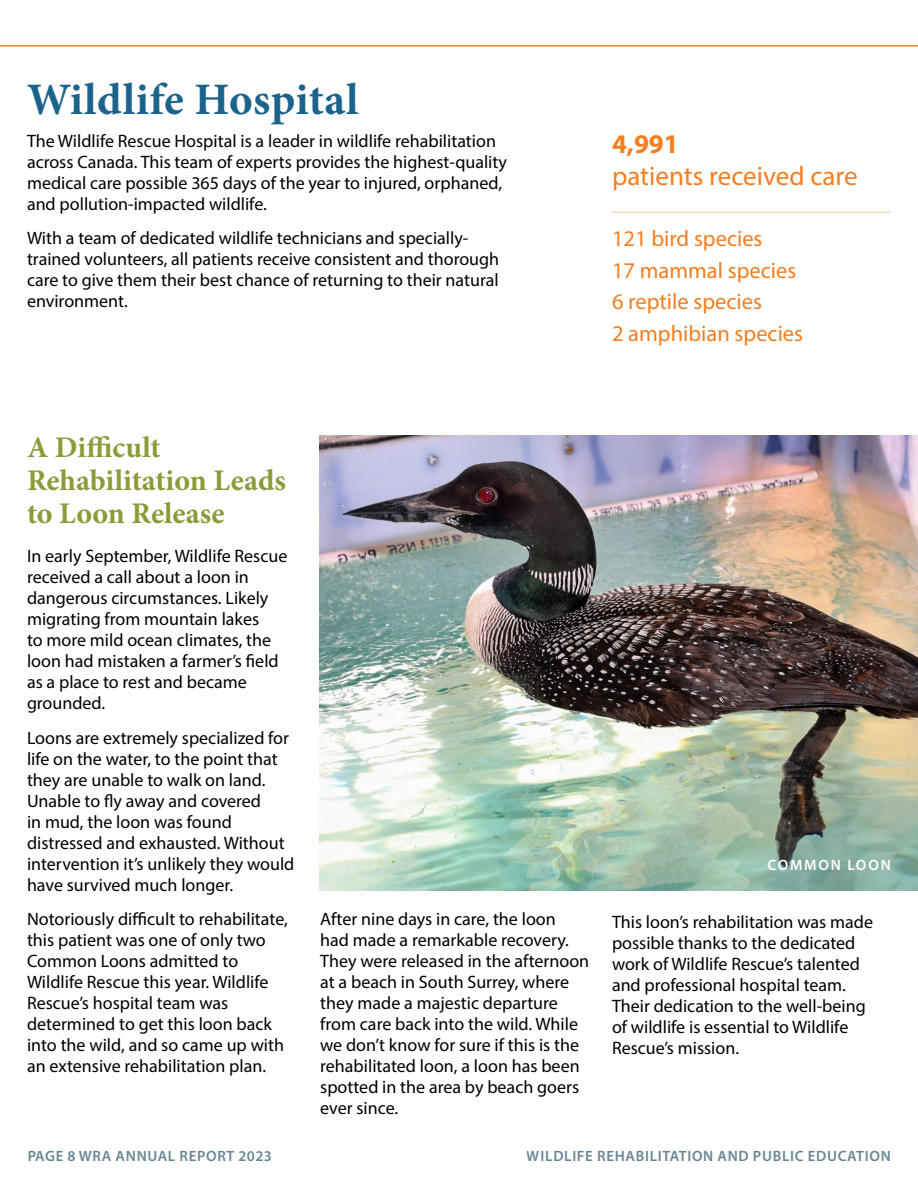
<style>
.page{position:relative;width:918px;height:1188px;background:#fff}
.page>*{position:absolute;margin:0;border:0;box-sizing:border-box;transform-origin:0 0}
.t1{font:700 45px "Minion Pro";letter-spacing:.01em;color:#1c638c}
.t2{font:700 30px/33px "Minion Pro";color:#8e9a39}
.t3{font:27px "Myriad Pro";color:#f57e20}
.t4{font:700 27px "Myriad Pro";color:#f57e20}
.t5{font:22.5px/31.5px "Myriad Pro";color:#f57e20}
.t6{font:18px/21px "Myriad Pro";color:#000}
.t7{font:18px/21px "Myriad Pro";color:#000101}
.t8{font:600 15px "Myriad Pro";letter-spacing:.045em;color:#295167}
.t9{font:600 15px "Myriad Pro";letter-spacing:.12em;color:#fff}
</style>
<div class="page">
<hr style="left:0;top:45px;width:918px;height:2px;background:#f57e20">
<hr style="left:612px;top:212px;width:279px;height:1px;background:#f57e20">
<img style="left:320px;top:435px;width:598px;height:455px">
<h1 class="t1" style="left:27px;top:68px;width:333px">Wildlife Hospital</h1>
<p class="t7" style="left:27px;top:130px;width:482px">The Wildlife Rescue Hospital is a leader in wildlife rehabilitation across Canada. This team of experts provides the highest-quality medical care possible 365 days of the year to injured, orphaned, and pollution-impacted wildlife.</p>
<p class="t7" style="left:27px;top:227px;width:474px">With a team of dedicated wildlife technicians and specially&shy;trained volunteers, all patients receive consistent and thorough care to give them their best chance of returning to their natural environment.</p>
<h3 class="t4" style="left:612px;top:127px;width:68px">4,991</h3>
<h3 class="t3" style="left:612px;top:159px;width:247px">patients received care</h3>
<p class="t5" style="left:612px;top:223px;width:193px">121 bird species<br>17 mammal species<br>6 reptile species<br>2 amphibian species</p>
<h2 class="t2" style="left:27px;top:431px;width:261px">A Difficult<br>Rehabilitation Leads to Loon Release</h2>
<p class="t6" style="left:27px;top:545px;width:262px">In early September, Wildlife Rescue received a call about a loon in dangerous circumstances. Likely migrating from mountain lakes<br>to more mild ocean climates, the loon had mistaken a farmer’s field as a place to rest and became grounded.</p>
<p class="t6" style="left:27px;top:727px;width:269px">Loons are extremely specialized for life on the water, to the point that they are unable to walk on land.<br>Unable to fly away and covered<br>in mud, the loon was found distressed and exhausted. Without intervention it’s unlikely they would have survived much longer.</p>
<p class="t6" style="left:27px;top:908px;width:262px">Notoriously difficult to rehabilitate, this patient was one of only two<br>Common Loons admitted to<br>Wildlife Rescue this year. Wildlife<br>Rescue’s hospital team was determined to get this loon back into the wild, and so came up with an extensive rehabilitation plan.</p>
<p class="t6" style="left:320px;top:908px;width:271px">After nine days in care, the loon<br>had made a remarkable recovery.<br>They were released in the afternoon at a beach in South Surrey, where they made a majestic departure from care back into the wild. While we don’t know for sure if this is the rehabilitated loon, a loon has been spotted in the area by beach goers ever since.</p>
<p class="t9" style="left:767px;top:856px;width:125px">COMMON LOON</p>
<p class="t6" style="left:612px;top:911px;width:263px">This loon’s rehabilitation was made possible thanks to the dedicated work of Wildlife Rescue’s talented and professional hospital team.<br>Their dedication to the well-being of wildlife is essential to Wildlife<br>Rescue’s mission.</p>
<p class="t8" style="left:27px;top:1146px;width:246px">PAGE 8 WRA ANNUAL REPORT 2023</p>
<p class="t8" style="left:527px;top:1146px;width:365px">WILDLIFE REHABILITATION AND PUBLIC EDUCATION</p>
</div>
